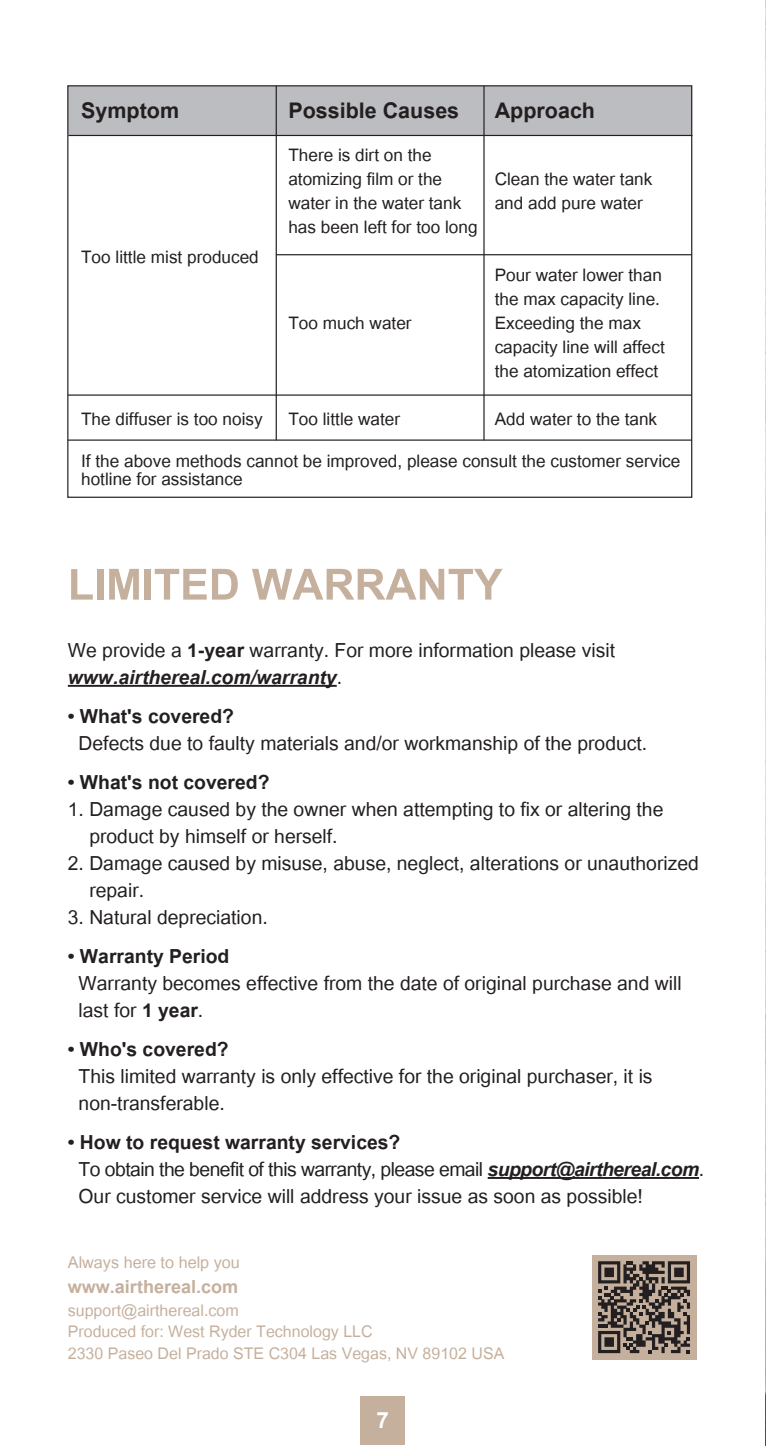
<style>
.page{position:relative;width:766px;height:1446px;background:#fff}
.page>*{position:absolute;margin:0;border:0;box-sizing:border-box;transform-origin:0 0}
.t1{font:700 60px "Utsaah";color:#c5b09d}
.t2{font:700 31.5px "Utsaah";color:#fff}
.t3{font:700 30px "Utsaah";color:#231f20}
.t4{font:27px/27px "Utsaah";color:#231f20}
.t5{font:700 27px "Utsaah";color:#231f20}
.t6{font:700 25.2px "Utsaah";color:#c5b09d}
.t7{font:24px/24px "Utsaah";color:#231f20}
.t8{font:22.5px "Utsaah";color:#c5b09d}
.t9{font:22.2px/21.9px "Utsaah";color:#c5b09d}
.s1{font-weight:700}
.s2{font-weight:700;font-style:italic}
</style>
<div class="page">
<div style="left:591px;top:1255px;width:105px;height:104px;background:#c5b09d"></div>
<img style="left:765px;top:1px;width:1px;height:1445px">
<hr style="left:68px;top:685px;width:268px;height:2px;background:#231f20">
<hr style="left:487px;top:1177px;width:211px;height:2px;background:#231f20">
<div style="left:68px;top:86px;width:623px;height:49px;background:#bcbdc0"></div>
<hr style="left:68px;top:394px;width:623px;height:2px;background:#231f20">
<hr style="left:68px;top:439px;width:623px;height:2px;background:#231f20">
<hr style="left:68px;top:135px;width:624px;height:1px;background:#231f20">
<hr style="left:276px;top:254px;width:415px;height:1px;background:#231f20">
<hr style="left:275px;top:86px;width:2px;height:354px;background:#231f20">
<hr style="left:483px;top:86px;width:1px;height:354px;background:#231f20">
<svg style="left:598px;top:1261px;width:91px;height:92px"></svg>
<div style="left:360px;top:1396px;width:45px;height:49px;background:#c5b09d"></div>
<p class="t3" style="left:81px;top:96px;width:99px">Symptom</p>
<p class="t3" style="left:288px;top:96px;width:308px">Possible Causes Approach</p>
<p class="t7" style="left:288px;top:145px;width:191px">There is dirt on the atomizing film or the water in the water tank has been left for too long</p>
<p class="t7" style="left:494px;top:168px;width:159px">Clean the water tank and add pure water</p>
<p class="t7" style="left:81px;top:247px;width:179px">Too little mist produced</p>
<p class="t7" style="left:494px;top:264px;width:171px">Pour water lower than the max capacity line.<br>Exceeding the max capacity line will affect the atomization effect</p>
<p class="t7" style="left:494px;top:408px;width:164px">Add water to the tank</p>
<p class="t7" style="left:288px;top:313px;width:125px">Too much water</p>
<p class="t7" style="left:81px;top:400px;width:600px;line-height:42px">The diffuser is too noisy<br>If the above methods cannot be improved, please consult the customer service</p>
<p class="t7" style="left:81px;top:469px;width:163px">hotline for assistance</p>
<p class="t7" style="left:288px;top:409px;width:113px">Too little water</p>
<h1 class="t1" style="left:68px;top:555px;width:436px">LIMITED WARRANTY</h1>
<p class="t4" style="left:68px;top:638px;width:548px">We provide a <span class="s1">1-year</span> warranty. For more information please visit <span class="s2">www.airthereal.com/warranty</span>.</p>
<p class="t5" style="left:68px;top:702px;width:168px">• What's covered?</p>
<p class="t4" style="left:79px;top:731px;width:570px">Defects due to faulty materials and/or workmanship of the product.</p>
<p class="t5" style="left:68px;top:768px;width:203px">• What's not covered?</p>
<p class="t4" style="left:89px;top:797px;width:575px;text-indent:-21px">1. Damage caused by the owner when attempting to fix or altering the product by himself or herself.</p>
<p class="t4" style="left:89px;top:851px;width:611px;text-indent:-21px">2. Damage caused by misuse, abuse, neglect, alterations or unauthorized repair.</p>
<p class="t4" style="left:68px;top:905px;width:201px">3. Natural depreciation.</p>
<p class="t5" style="left:68px;top:942px;width:163px">• Warranty Period</p>
<p class="t4" style="left:79px;top:971px;width:604px">Warranty becomes effective from the date of original purchase and will last for <span class="s1">1 year</span>.</p>
<p class="t5" style="left:68px;top:1035px;width:162px">• Who's covered?</p>
<p class="t4" style="left:79px;top:1064px;width:575px">This limited warranty is only effective for the original purchaser, it is non-transferable.</p>
<p class="t4" style="left:79px;top:1130px;width:627px;text-indent:-11px"><span class="s1">• How to request warranty services?<br></span>To obtain the benefit of this warranty, please email <span class="s2">support@airthereal.com</span>.<br>Our customer service will address your issue as soon as possible!</p>
<p class="t8" style="left:68px;top:1251px;width:173px">Always here to help you</p>
<p class="t6" style="left:68px;top:1274px;width:172px">www.airthereal.com</p>
<p class="t9" style="left:68px;top:1322px;width:438px">Produced for: West Ryder Technology LLC<br>2330 Paseo Del Prado STE C304 Las Vegas, NV 89102 USA</p>
<p class="t9" style="left:68px;top:1301px;width:172px">support@airthereal.com</p>
<p class="t2" style="left:376px;top:1405px;width:14px">7</p>
</div>
